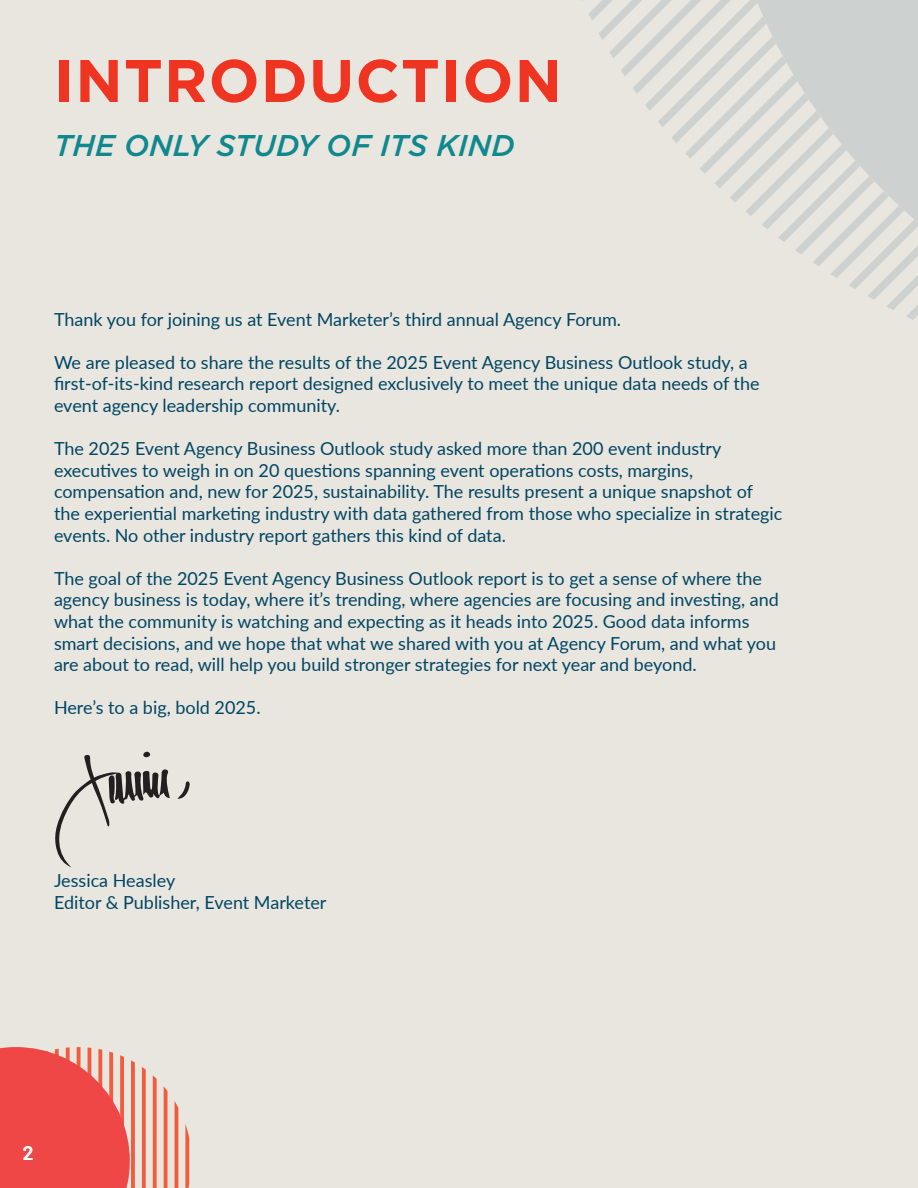
<style>
.page{position:relative;width:918px;height:1188px;background:#e9e5df}
.page>*{position:absolute;margin:0;border:0;box-sizing:border-box;transform-origin:0 0}
.t1{font:700 60px "Gotham";letter-spacing:.02em;color:#ef3522}
.t2{font:italic 500 30px "Gotham";color:#0f888e}
.t3{font:600 19.5px "Barlow";color:#fff}
.t4{font:18px/21.6px "Lato";color:#004663}
</style>
<div class="page">
<svg style="left:175px;top:1102px;width:3px;height:86px"></svg>
<svg style="left:164px;top:1087px;width:4px;height:101px"></svg>
<svg style="left:185px;top:1124px;width:4px;height:64px"></svg>
<svg style="left:142px;top:1067px;width:4px;height:121px"></svg>
<svg style="left:153px;top:1075px;width:4px;height:113px"></svg>
<svg style="left:0;top:1047px;width:135px;height:141px;background:#ee5a57"></svg>
<svg style="left:582px;top:0;width:336px;height:320px"></svg>
<svg style="left:177px;top:781px;width:13px;height:18px"></svg>
<svg style="left:55px;top:752px;width:115px;height:116px"></svg>
<h1 class="t1" style="left:54px;top:41px;width:510px">INTRODUCTION</h1>
<h2 class="t2" style="left:54px;top:126px;width:462px">THE ONLY STUDY OF ITS KIND</h2>
<p class="t4" style="left:54px;top:307px;width:569px">Thank you for joining us at Event Marketer’s third annual Agency Forum.</p>
<p class="t4" style="left:54px;top:351px;width:707px">We are pleased to share the results of the 2025 Event Agency Business Outlook study, a first-of-its-kind research report designed exclusively to meet the unique data needs of the event agency leadership community.</p>
<p class="t4" style="left:54px;top:437px;width:730px">The 2025 Event Agency Business Outlook study asked more than 200 event industry executives to weigh in on 20 questions spanning event operations costs, margins, compensation and, new for 2025, sustainability. The results present a unique snapshot of the experiential marketing industry with data gathered from those who specialize in strategic events. No other industry report gathers this kind of data.</p>
<p class="t4" style="left:54px;top:567px;width:726px">The goal of the 2025 Event Agency Business Outlook report is to get a sense of where the agency business is today, where it’s trending, where agencies are focusing and investing, and what the community is watching and expecting as it heads into 2025. Good data informs smart decisions, and we hope that what we shared with you at Agency Forum, and what you are about to read, will help you build stronger strategies for next year and beyond.</p>
<p class="t4" style="left:54px;top:696px;width:208px">Here’s to a big, bold 2025.</p>
<p class="t4" style="left:54px;top:869px;width:274px">Jessica Heasley<br>Editor &amp; Publisher, Event Marketer</p>
<p class="t3" style="left:23px;top:1138px;width:12px">2</p>
</div>
